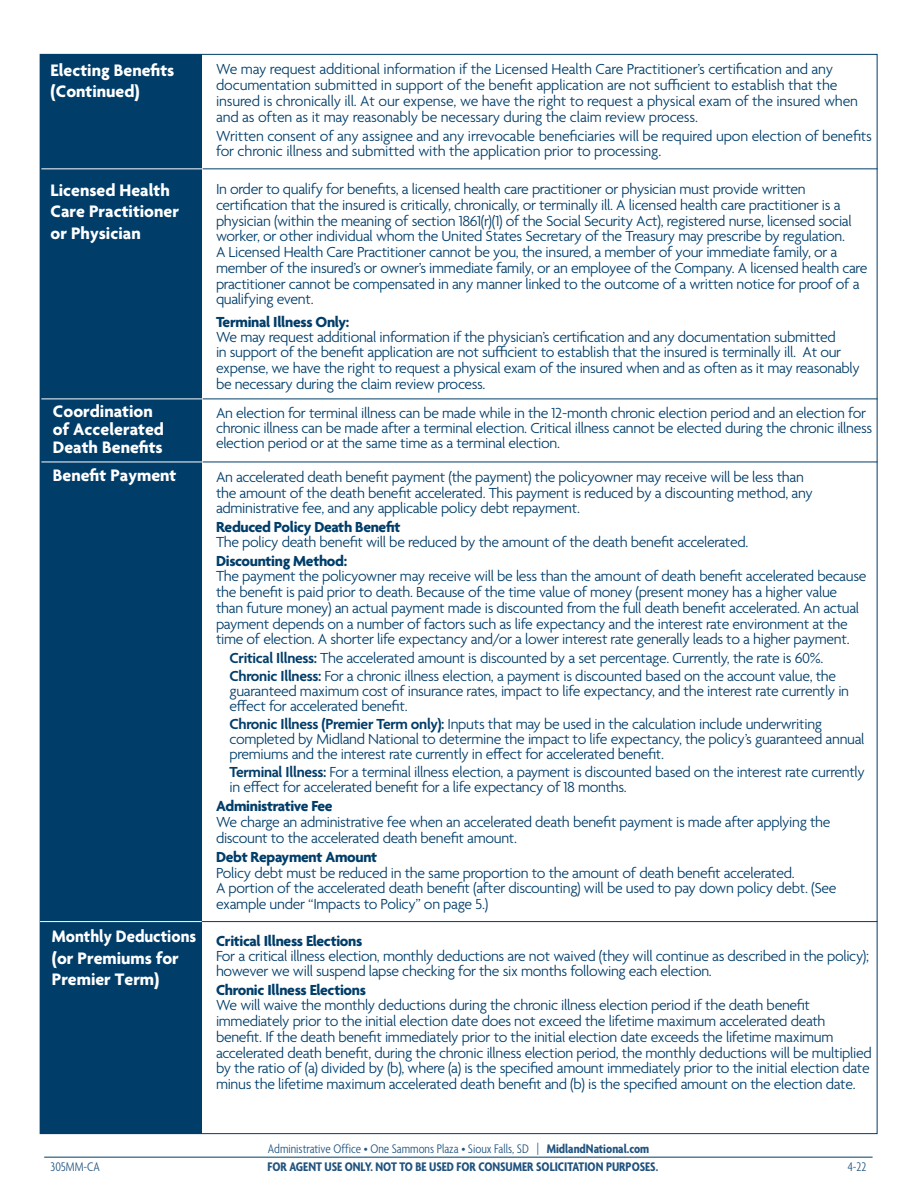
<style>
.page{position:relative;width:918px;height:1188px;background:#fff}
.page>*{position:absolute;margin:0;border:0;box-sizing:border-box;transform-origin:0 0}
.t1{font:700 18px/18px "Agenda";color:#fff}
.t2{font:700 18px/21.6px "Agenda";color:#fff;scale:.94 1}
.t3{font:300 15.75px/15.8px "Agenda";letter-spacing:-.02em;color:#003d69}
.t4{font:700 15.75px "Agenda";letter-spacing:-.02em;color:#003d69}
.t5{font:300 condensed 13.5px "Agenda";color:#22547f}
.t6{font:700 condensed 13.5px "Agenda";color:#22547f}
.s1{font-weight:700}
.s2{font-weight:600}
</style>
<div class="page">
<hr style="left:44px;top:1157px;width:829px;height:1px;background:#003d69">
<div style="left:40px;top:54px;width:162px;height:1080px;background:#003d69"></div>
<hr style="left:202px;top:921px;width:676px;height:1px;background:#003d69">
<hr style="left:40px;top:921px;width:162px;height:1px;background:#fff">
<hr style="left:202px;top:462px;width:676px;height:1px;background:#003d69">
<hr style="left:41px;top:462px;width:162px;height:1px;background:#fff">
<hr style="left:202px;top:399px;width:676px;height:1px;background:#003d69">
<hr style="left:41px;top:399px;width:162px;height:1px;background:#fff">
<hr style="left:202px;top:168px;width:676px;height:1px;background:#003d69">
<hr style="left:41px;top:168px;width:162px;height:1px;background:#fff">
<p class="t1" style="left:51px;top:60px;width:125px;line-height:21.6px">Electing Benefits (Continued)</p>
<p class="t1" style="left:51px;top:180px;width:130px;line-height:21.6px">Licensed Health<br>Care Practitioner</p>
<p class="t1" style="left:51px;top:225px;width:92px">or Physician</p>
<p class="t1" style="left:53px;top:403px;width:113px">Coordination of Accelerated<br>Death Benefits</p>
<p class="t1" style="left:53px;top:468px;width:125px">Benefit Payment</p>
<p class="t2" style="left:52px;top:927px;width:155px">Monthly Deductions (or Premiums for<br>Premier Term)</p>
<p class="t3" style="left:216px;top:62px;width:644px">We may request additional information if the Licensed Health Care Practitioner’s certification and any documentation submitted in support of the benefit application are not sufficient to establish that the insured is chronically ill. At our expense, we have the right to request a physical exam of the insured when and as often as it may reasonably be necessary during the claim review process.</p>
<p class="t3" style="left:216px;top:129px;width:658px">Written consent of any assignee and any irrevocable beneficiaries will be required upon election of benefits for chronic illness and submitted with the application prior to processing.</p>
<p class="t3" style="left:216px;top:182px;width:653px">In order to qualify for benefits, a licensed health care practitioner or physician must provide written certification that the insured is critically, chronically, or terminally ill. A licensed health care practitioner is a physician (within the meaning of section 1861(r)(1) of the Social Security Act), registered nurse, licensed social worker, or other individual whom the United States Secretary of the Treasury may prescribe by regulation.<br>A Licensed Health Care Practitioner cannot be you, the insured, a member of your immediate family, or a member of the insured’s or owner’s immediate family, or an employee of the Company. A licensed health care practitioner cannot be compensated in any manner linked to the outcome of a written notice for proof of a qualifying event.</p>
<p class="t4" style="left:216px;top:314px;width:135px">Terminal Illness Only:</p>
<p class="t3" style="left:216px;top:330px;width:645px">We may request additional information if the physician’s certification and any documentation submitted<br>in support of the benefit application are not sufficient to establish that the insured is terminally ill. At our expense, we have the right to request a physical exam of the insured when and as often as it may reasonably be necessary during the claim review process.</p>
<p class="t3" style="left:216px;top:406px;width:658px;line-height:15px">An election for terminal illness can be made while in the 12-month chronic election period and an election for chronic illness can be made after a terminal election. Critical illness cannot be elected during the chronic illness election period or at the same time as a terminal election.</p>
<p class="t3" style="left:216px;top:470px;width:598px">An accelerated death benefit payment (the payment) the policyowner may receive will be less than the amount of the death benefit accelerated. This payment is reduced by a discounting method, any administrative fee, and any applicable policy debt repayment.</p>
<p class="t3" style="left:216px;top:520px;width:534px;line-height:15px"><span class="s1">Reduced Policy Death Benefit<br></span>The policy death benefit will be reduced by the amount of the death benefit accelerated.</p>
<p class="t3" style="left:216px;top:554px;width:652px"><span class="s1">Discounting Method:<br></span>The payment the policyowner may receive will be less than the amount of death benefit accelerated because the benefit is paid prior to death. Because of the time value of money (present money has a higher value than future money) an actual payment made is discounted from the full death benefit accelerated. An actual payment depends on a number of factors such as life expectancy and the interest rate environment at the time of election. A shorter life expectancy and/or a lower interest rate generally leads to a higher payment.</p>
<p class="t3" style="left:230px;top:651px;width:595px"><span class="s2">Critical Illness:</span> The accelerated amount is discounted by a set percentage. Currently, the rate is 60%.</p>
<p class="t3" style="left:230px;top:669px;width:621px;line-height:15px"><span class="s2">Chronic Illness:</span> For a chronic illness election, a payment is discounted based on the account value, the guaranteed maximum cost of insurance rates, impact to life expectancy, and the interest rate currently in effect for accelerated benefit.</p>
<p class="t3" style="left:230px;top:718px;width:637px;line-height:15px"><span class="s2">Chronic Illness (Premier Term only):</span> Inputs that may be used in the calculation include underwriting completed by Midland National to determine the impact to life expectancy, the policy’s guaranteed annual premiums and the interest rate currently in effect for accelerated benefit.</p>
<p class="t3" style="left:230px;top:766px;width:637px;line-height:15px"><span class="s2">Terminal Illness:</span> For a terminal illness election, a payment is discounted based on the interest rate currently in effect for accelerated benefit for a life expectancy of 18 months.</p>
<p class="t3" style="left:216px;top:799px;width:616px"><span class="s1">Administrative Fee<br></span>We charge an administrative fee when an accelerated death benefit payment is made after applying the discount to the accelerated death benefit amount.</p>
<p class="t3" style="left:216px;top:850px;width:622px"><span class="s1">Debt Repayment Amount<br></span>Policy debt must be reduced in the same proportion to the amount of death benefit accelerated.<br>A portion of the accelerated death benefit (after discounting) will be used to pay down policy debt. (See example under “Impacts to Policy” on page 5.)</p>
<p class="t3" style="left:216px;top:934px;width:655px;line-height:15px"><span class="s1">Critical Illness Elections<br></span>For a critical illness election, monthly deductions are not waived (they will continue as described in the policy); however we will suspend lapse checking for the six months following each election.</p>
<p class="t3" style="left:216px;top:983px;width:657px"><span class="s1">Chronic Illness Elections<br></span>We will waive the monthly deductions during the chronic illness election period if the death benefit immediately prior to the initial election date does not exceed the lifetime maximum accelerated death benefit. If the death benefit immediately prior to the initial election date exceeds the lifetime maximum accelerated death benefit, during the chronic illness election period, the monthly deductions will be multiplied by the ratio of (a) divided by (b), where (a) is the specified amount immediately prior to the initial election date minus the lifetime maximum accelerated death benefit and (b) is the specified amount on the election date.</p>
<p class="t5" style="left:268px;top:1141px;width:383px">Administrative Office • One Sammons Plaza • Sioux Falls, SD | <span class="s1">MidlandNational.com</span></p>
<p class="t5" style="left:51px;top:1159px;width:51px">305MM-CA</p>
<p class="t6" style="left:268px;top:1159px;width:392px">FOR AGENT USE ONLY. NOT TO BE USED FOR CONSUMER SOLICITATION PURPOSES.</p>
<p class="t5" style="left:848px;top:1159px;width:20px">4-22</p>
</div>
